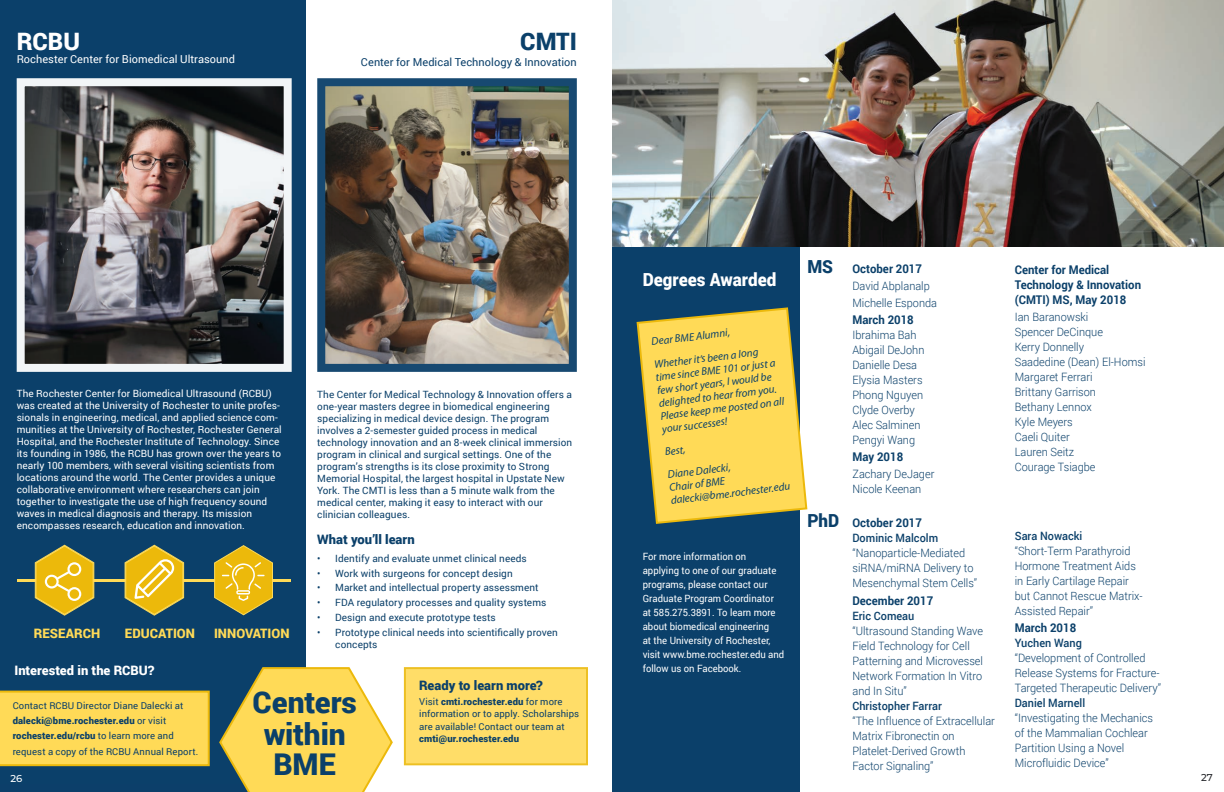
<style>
.page{position:relative;width:1224px;height:792px;background:#fff}
.page>*{position:absolute;margin:0;border:0;box-sizing:border-box;transform-origin:0 0}
.t1{font:900 30px/32.8px "Roboto";letter-spacing:-.005em;color:#0b406a;text-align:center}
.t2{font:900 24px "Roboto";color:#fff}
.t3{font:900 24px "Roboto";color:#0b406a}
.t4{font:900 18px "Roboto";color:#fff;scale:.95 1}
.t5{font:900 18px "Roboto";color:#0b406a;scale:.95 1}
.t6{font:900 13px "Roboto";color:#0b406a}
.t7{font:900 13px "Roboto";color:#ffda57}
.t8{font:900 13px "Roboto";color:#fff}
.t9{font:700 12px/15px "Roboto";color:#0b406a;scale:.95 1}
.t10{font:300 11.5px/15px "Roboto";color:#0b406a;scale:.95 1}
.t11{font:500 11.5px "Roboto";color:#0b406a;scale:.95 1}
.t12{font:italic 11px/13px "Myriad Pro";color:#0b406a}
.t13{font:11px "Roboto";letter-spacing:.005em;color:#fff}
.t14{font:11px "Roboto";letter-spacing:.005em;color:#0b406a}
.t15{font:10px/12px "Roboto";letter-spacing:.005em;color:#0b406a}
.t16{font:10px/12px "Roboto";letter-spacing:.005em;color:#fff}
.t17{font:10px/14px "Roboto";letter-spacing:.005em;color:#fff;scale:.95 1}
.t18{font:500 10px "Montserrat";color:#fff}
.t19{font:500 10px "Montserrat";color:#292b2f}
.t20{font:9.5px/15.3px "Roboto";letter-spacing:.01em;color:#0b406a}
.t21{font:900 9.5px "Roboto";letter-spacing:.015em;color:#0b406a}
.s1{font-weight:900}
.s2{font-weight:900;font-size:18px}
</style>
<div class="page">
<div style="left:0;top:782px;width:306px;height:10px;background:#0c3f6a"></div>
<div style="left:612px;top:247px;width:187px;height:545px;background:#0b406a"></div>
<svg style="left:636px;top:306px;width:172px;height:219px"></svg>
<img style="left:612px;top:0;width:612px;height:247px">
<div style="left:404px;top:667px;width:184px;height:98px;background:#ffdd68;border:2px solid #ecb90b"></div>
<div style="left:0;top:0;width:306px;height:783px;background:#0b406a"></div>
<img style="left:26px;top:87px;width:257px;height:276px">
<div style="left:17px;top:78px;width:275px;height:294px;border:8px solid #fff"></div>
<img style="left:326px;top:87px;width:242px;height:276px">
<div style="left:317px;top:78px;width:260px;height:294px;border:8px solid #0b406a"></div>
<div style="left:0;top:691px;width:210px;height:75px;background:#ffda57"></div>
<svg style="left:219px;top:667px;width:174px;height:125px"></svg>
<hr style="left:17px;top:579px;width:274px;height:3px;background:#ffda57">
<svg style="left:125px;top:545px;width:59px;height:71px"></svg>
<svg style="left:35px;top:545px;width:59px;height:71px"></svg>
<svg style="left:214px;top:545px;width:59px;height:71px"></svg>
<h2 class="t2" style="left:17px;top:25px;width:65px">RCBU</h2>
<p class="t13" style="left:17px;top:52px;width:220px">Rochester Center for Biomedical Ultrasound</p>
<h2 class="t3" style="left:520px;top:25px;width:58px">CMTI</h2>
<p class="t14" style="left:361px;top:54px;width:217px">Center for Medical Technology &amp; Innovation</p>
<p class="t16" style="left:17px;top:387px;width:267px">The Rochester Center for Biomedical Ultrasound (RCBU) was created at the University of Rochester to unite profes&shy;sionals in engineering, medical, and applied science com&shy;munities at the University of Rochester, Rochester General Hospital, and the Rochester Institute of Technology. Since its founding in 1986, the RCBU has grown over the years to nearly 100 members, with several visiting scientists from locations around the world. The Center provides a unique collaborative environment where researchers can join together to investigate the use of high frequency sound waves in medical diagnosis and therapy. Its mission encompasses research, education and innovation.</p>
<p class="t15" style="left:317px;top:389px;width:256px">The Center for Medical Technology &amp; Innovation offers a one-year masters degree in biomedical engineering specializing in medical device design. The program involves a 2-semester guided process in medical technology innovation and an 8-week clinical immersion program in clinical and surgical settings. One of the program’s strengths is its close proximity to Strong Memorial Hospital, the largest hospital in Upstate New York. The CMTI is less than a 5 minute walk from the medical center, making it easy to interact with our clinician colleagues.</p>
<p class="t6" style="left:317px;top:530px;width:99px">What you’ll learn</p>
<p class="t15" style="left:317px;top:552px;width:211px">• Identify and evaluate unmet clinical needs</p>
<p class="t15" style="left:317px;top:567px;width:197px">• Work with surgeons for concept design</p>
<p class="t15" style="left:317px;top:581px;width:223px">• Market and intellectual property assessment</p>
<p class="t15" style="left:317px;top:596px;width:231px">• FDA regulatory processes and quality systems</p>
<p class="t15" style="left:317px;top:611px;width:180px">• Design and execute prototype tests</p>
<p class="t15" style="left:335px;top:626px;width:224px;text-indent:-18px">• Prototype clinical needs into scientifically proven concepts</p>
<p class="t6" style="left:419px;top:676px;width:125px">Ready to learn more?</p>
<p class="t20" style="left:419px;top:695px;width:161px;line-height:12.5px">Visit <span class="s1">cmti.rochester.edu</span> for more information or to apply. Scholarships are available! Contact our team at</p>
<p class="t21" style="left:419px;top:732px;width:101px">cmti@ur.rochester.edu</p>
<p class="t7" style="left:34px;top:624px;width:68px">RESEARCH</p>
<p class="t7" style="left:125px;top:624px;width:72px">EDUCATION</p>
<p class="t7" style="left:214px;top:625px;width:77px">INNOVATION</p>
<p class="t8" style="left:14px;top:661px;width:142px">Interested in the RCBU?</p>
<p class="t20" style="left:13px;top:697px;width:187px">Contact RCBU Director Diane Dalecki at <span class="s1">dalecki@bme.rochester.edu</span> or visit <span class="s1">rochester.edu/rcbu</span> to learn more and request a copy of the RCBU Annual Report.</p>
<h1 class="t1" style="left:253px;top:684px;width:106px">Centers within</h1>
<h1 class="t1" style="left:274px;top:747px;width:64px">BME</h1>
<p class="t18" style="left:10px;top:772px;width:13px">26</p>
<h3 class="t4" style="left:643px;top:267px;width:142px">Degrees Awarded</h3>
<p class="t12" style="left:650px;top:330px;width:106px;line-height:23px;rotate:-7deg">Dear BME Alumni,<br>Whether it’s been a long</p>
<p class="t12" style="left:655px;top:371px;width:126px;rotate:-7deg">time since BME 101 or just a few short years, I would be delighted to hear from you.<br>Please keep me posted on all your successes!</p>
<p class="t12" style="left:664px;top:440px;width:65px;line-height:23px;rotate:-7deg">Best,<br>Diane Dalecki,</p>
<p class="t12" style="left:669px;top:481px;width:122px;rotate:-7deg">Chair of BME dalecki@bme.rochester.edu</p>
<p class="t17" style="left:643px;top:549px;width:150px">For more information on applying to one of our graduate programs, please contact our<br>Graduate Program Coordinator at 585.275.3891. To learn more about biomedical engineering<br>at the University of Rochester, visit www.bme.rochester.edu and follow us on Facebook.</p>
<h3 class="t5" style="left:807px;top:254px;width:29px">MS</h3>
<p class="t9" style="left:1015px;top:262px;width:134px">Center for Medical<br>Technology &amp; Innovation (CMTI) MS, May 2018</p>
<p class="t10" style="left:1015px;top:309px;width:139px">Ian Baranowski<br>Spencer DeCinque<br>Kerry Donnelly<br>Saadedine (Dean) El-Homsi<br>Margaret Ferrari<br>Brittany Garrison<br>Bethany Lennox<br>Kyle Meyers<br>Caeli Quiter<br>Lauren Seitz<br>Courage Tsiagbe</p>
<p class="t9" style="left:807px;top:514px;width:122px"><span class="s2">PhD</span> October 2017</p>
<p class="t11" style="left:852px;top:529px;width:92px">Dominic Malcolm</p>
<p class="t10" style="left:852px;top:545px;width:133px">“Nanoparticle-Mediated siRNA/miRNA Delivery to<br>Mesenchymal Stem Cells”</p>
<p class="t9" style="left:852px;top:592px;width:87px">December 2017</p>
<p class="t11" style="left:852px;top:607px;width:67px">Eric Comeau</p>
<p class="t10" style="left:852px;top:623px;width:139px">“Ultrasound Standing Wave<br>Field Technology for Cell<br>Patterning and Microvessel<br>Network Formation In Vitro and In Situ”</p>
<p class="t11" style="left:852px;top:697px;width:96px">Christopher Farrar</p>
<p class="t10" style="left:852px;top:713px;width:152px">“The Influence of Extracellular<br>Matrix Fibronectin on<br>Platelet-Derived Growth<br>Factor Signaling”</p>
<p class="t9" style="left:852px;top:261px;width:75px">October 2017</p>
<p class="t10" style="left:852px;top:277px;width:91px;line-height:17px">David Abplanalp<br>Michelle Esponda</p>
<p class="t9" style="left:852px;top:312px;width:66px">March 2018</p>
<p class="t10" style="left:852px;top:327px;width:77px">Ibrahima Bah<br>Abigail DeJohn<br>Danielle Desa<br>Elysia Masters<br>Phong Nguyen<br>Clyde Overby<br>Alec Salminen<br>Pengyi Wang</p>
<p class="t9" style="left:852px;top:449px;width:55px">May 2018</p>
<p class="t10" style="left:852px;top:466px;width:88px">Zachary DeJager<br>Nicole Keenan</p>
<p class="t11" style="left:1015px;top:528px;width:73px">Sara Nowacki</p>
<p class="t10" style="left:1015px;top:543px;width:136px">“Short-Term Parathyroid<br>Hormone Treatment Aids in Early Cartilage Repair but Cannot Rescue Matrix-<br>Assisted Repair”</p>
<p class="t9" style="left:1015px;top:620px;width:66px">March 2018</p>
<p class="t11" style="left:1015px;top:635px;width:72px">Yuchen Wang</p>
<p class="t10" style="left:1015px;top:650px;width:155px">“Development of Controlled<br>Release Systems for Fracture-<br>Targeted Therapeutic Delivery”</p>
<p class="t11" style="left:1015px;top:695px;width:76px">Daniel Marnell</p>
<p class="t10" style="left:1015px;top:710px;width:147px">“Investigating the Mechanics of the Mammalian Cochlear<br>Partition Using a Novel<br>Microfluidic Device”</p>
<p class="t19" style="left:1201px;top:770px;width:13px">27</p>
</div>
